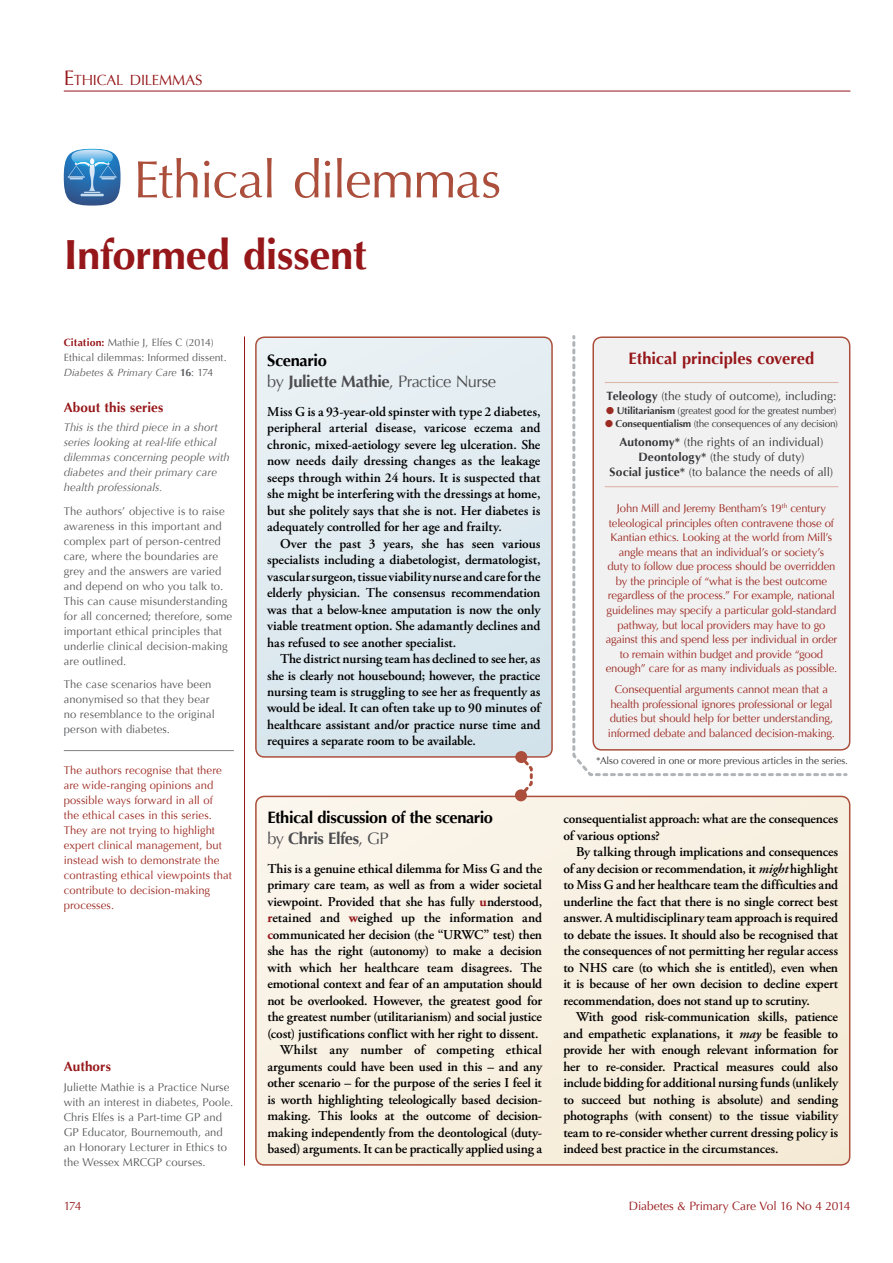
<style>
.page{position:relative;width:893px;height:1263px;background:#fff}
.page>*{position:absolute;margin:0;border:0;box-sizing:border-box;transform-origin:0 0}
.t1{font:52.5px "Optima";letter-spacing:-.03em;color:#ab4f3c}
.t2{font:700 42px "Optima";letter-spacing:-.01em;color:#96171a}
.t3{font:700 16.5px/21px "Optima";letter-spacing:-.025em;color:#000}
.t4{font:16.5px/21px "Optima";letter-spacing:-.03em;color:#4d4d4f}
.t5{font:700 16.5px "Optima";letter-spacing:-.005em;color:#96171a}
.t6{font:14.7px "Optima";letter-spacing:-.015em;color:#96171a}
.t7{font:600 13.5px/16.5px "Adobe Garamond Pro";letter-spacing:-.01em;color:#000;text-align:justify}
.t8{font:700 13.5px "Optima";letter-spacing:.01em;color:#96171a}
.t9{font:12px/15px "Optima";color:#363537;text-align:center}
.t10{font:12px "Optima";letter-spacing:-.01em;color:#96171a}
.t11{font:11.25px/14.5px "Optima";letter-spacing:-.01em;color:#9c2b22;text-align:center}
.t12{font:11.25px/15px "Optima";letter-spacing:.01em;color:#58595b}
.t13{font:italic 11.25px/15px "Optima";letter-spacing:.005em;color:#58595b}
.t14{font:10.5px/15px "Optima";letter-spacing:.005em;color:#58595b}
.t15{font:10.05px "Optima";letter-spacing:-.015em;color:#363537}
.s1{font-size:21px}
.s2{font-weight:700;color:#96171a}
.s3{font-style:italic}
.s4{font-weight:700}
.s5{color:#9c2b22}
.s6{font-weight:700;color:#000}
.s7{font-weight:400;color:#4d4d4f}
.s8{color:#4d4d4f}
.s9{font-family:"Adobe Garamond";font-style:italic}
</style>
<div class="page">
<hr style="left:64px;top:91px;width:786px;height:1px;background:#96171a">
<svg style="left:64px;top:149px;width:57px;height:57px;background:#5f95c4"></svg>
<svg style="left:80px;top:194px;width:24px;height:2px"></svg>
<hr style="left:64px;top:750px;width:170px;height:1px;background:#808285">
<svg style="left:258px;top:339px;width:292px;height:416px;background:#deeaef"></svg>
<div style="left:255px;top:336px;width:298px;height:422px;border:2px solid #ab4f3c;border-radius:9px"></div>
<hr style="left:244px;top:336px;width:1px;height:829px;background:#96171a">
<svg style="left:256px;top:796px;width:594px;height:369px;background:#f7efe0"></svg>
<div style="left:255px;top:796px;width:595px;height:369px;border:2px solid #ab4f3c;border-radius:9px"></div>
<svg style="left:518px;top:753px;width:16px;height:46px"></svg>
<div style="left:515px;top:789px;width:12px;height:12px;background:#ab4f3c;border-radius:50%"></div>
<div style="left:515px;top:751px;width:12px;height:12px;background:#ab4f3c;border-radius:50%"></div>
<svg style="left:572px;top:335px;width:277px;height:441px"></svg>
<p class="t6" style="left:64px;top:72px;width:140px"><span class="s1">E</span>THICAL DILEMMAS</p>
<h1 class="t1" style="left:133px;top:149px;width:370px">Ethical dilemmas</h1>
<h2 class="t2" style="left:64px;top:231px;width:305px">Informed dissent</h2>
<p class="t14" style="left:64px;top:335px;width:164px"><span class="s2">Citation:</span> Mathie J, Elfes C (2014)<br>Ethical dilemmas: Informed dissent.<br><span class="s3">Diabetes &amp; Primary Care</span> <span class="s4">16</span>: 174</p>
<p class="t8" style="left:64px;top:399px;width:101px">About this series</p>
<p class="t13" style="left:64px;top:420px;width:168px">This is the third piece in a short series looking at real-life ethical dilemmas concerning people with diabetes and their primary care health professionals.</p>
<p class="t12" style="left:64px;top:503px;width:170px">The authors’ objective is to raise awareness in this important and complex part of person-centred care, where the boundaries are grey and the answers are varied and depend on who you talk to.<br>This can cause misunderstanding for all concerned; therefore, some important ethical principles that underlie clinical decision-making are outlined.</p>
<p class="t12" style="left:64px;top:677px;width:153px">The case scenarios have been anonymised so that they bear no resemblance to the original person with diabetes.</p>
<p class="t11" style="left:64px;top:762px;width:170px;line-height:15px;text-align:left">The authors recognise that there are wide-ranging opinions and possible ways forward in all of<br>the ethical cases in this series.<br>They are not trying to highlight expert clinical management, but instead wish to demonstrate the contrasting ethical viewpoints that contribute to decision-making processes.</p>
<p class="t5" style="left:629px;top:349px;width:187px">Ethical principles covered</p>
<p class="t9" style="left:607px;top:389px;width:231px"><span class="s4">Teleology</span> (the study of outcome), including:</p>
<p class="t15" style="left:606px;top:404px;width:232px"><span class="s5">●</span> <span class="s4">Utilitarianism</span> (greatest good for the greatest number)</p>
<p class="t15" style="left:605px;top:418px;width:234px"><span class="s5">●</span> <span class="s4">Consequentialism</span> (the consequences of any decision)</p>
<p class="t9" style="left:610px;top:435px;width:225px"><span class="s4">Autonomy*</span> (the rights of an individual)<br><span class="s4">Deontology*</span> (the study of duty)<br><span class="s4">Social justice*</span> (to balance the needs of all)</p>
<p class="t11" style="left:606px;top:501px;width:233px">John Mill and Jeremy Bentham’s 19<sup>th</sup> century teleological principles often contravene those of Kantian ethics. Looking at the world from Mill’s angle means that an individual’s or society’s<br>duty to follow due process should be overridden by the principle of “what is the best outcome regardless of the process.” For example, national guidelines may specify a particular gold-standard pathway, but local providers may have to go against this and spend less per individual in order to remain within budget and provide “good enough” care for as many individuals as possible.</p>
<p class="t11" style="left:608px;top:682px;width:229px">Consequential arguments cannot mean that a health professional ignores professional or legal duties but should help for better understanding, informed debate and balanced decision-making.</p>
<p class="t15" style="left:596px;top:754px;width:253px">*Also covered in one or more previous articles in the series.</p>
<p class="t4" style="left:267px;top:350px;width:230px"><span class="s6">Scenario<br></span>by <span class="s4">Juliette Mathie</span>, Practice Nurse</p>
<p class="t7" style="left:267px;top:403px;width:275px">Miss G is a 93-year-old spinster with type 2 diabetes, peripheral arterial disease, varicose eczema and chronic, mixed-aetiology severe leg ulceration. She now needs daily dressing changes as the leakage seeps through within 24 hours. It is suspected that she might be interfering with the dressings at home, but she politely says that she is not. Her diabetes is adequately controlled for her age and frailty.</p>
<p class="t7" style="left:267px;top:535px;width:275px;text-indent:13px">Over the past 3 years, she has seen various specialists including a diabetologist, dermatologist, vascular surgeon, tissue viability nurse and care for the elderly physician. The consensus recommendation was that a below-knee amputation is now the only viable treatment option. She adamantly declines and has refused to see another specialist.</p>
<p class="t7" style="left:267px;top:651px;width:275px;text-indent:13px">The district nursing team has declined to see her, as she is clearly not housebound; however, the practice nursing team is struggling to see her as frequently as would be ideal. It can often take up to 90 minutes of healthcare assistant and/or practice nurse time and requires a separate room to be available.</p>
<p class="t3" style="left:267px;top:807px;width:227px">Ethical discussion of the scenario <span class="s7">by</span> <span class="s8">Chris Elfes</span><span class="s7">, GP</span></p>
<p class="t7" style="left:267px;top:860px;width:276px;text-align:right">This is a genuine ethical dilemma for Miss G and the primary care team, as well as from a wider societal viewpoint. Provided that she has fully <span class="s2">u</span>nderstood, <span class="s2">r</span>etained and <span class="s2">w</span>eighed up the information and <span class="s2">c</span>ommunicated her decision (the “URWC” test) then she has the right (autonomy) to make a decision with which her healthcare team disagrees. The emotional context and fear of an amputation should not be overlooked. However, the greatest good for the greatest number (utilitarianism) and social justice (cost) justifications conflict with her right to dissent.<br>Whilst any number of competing ethical arguments could have been used in this – and any other scenario – for the purpose of the series I feel it is worth highlighting teleologically based decision&shy;making. This looks at the outcome of decision&shy;making independently from the deontological (duty&shy;based) arguments. It can be practically applied using a</p>
<p class="t7" style="left:563px;top:811px;width:276px">consequentialist approach: what are the consequences of various options?</p>
<p class="t7" style="left:563px;top:844px;width:276px;text-indent:13px">By talking through implications and consequences of any decision or recommendation, it <span class="s9">might</span> highlight to Miss G and her healthcare team the difficulties and underline the fact that there is no single correct best answer. A multidisciplinary team approach is required to debate the issues. It should also be recognised that the consequences of not permitting her regular access to NHS care (to which she is entitled), even when it is because of her own decision to decline expert recommendation, does not stand up to scrutiny.</p>
<p class="t7" style="left:563px;top:1009px;width:276px;text-indent:13px">With good risk-communication skills, patience and empathetic explanations, it <span class="s9">may</span> be feasible to provide her with enough relevant information for her to re-consider. Practical measures could also include bidding for additional nursing funds (unlikely to succeed but nothing is absolute) and sending photographs (with consent) to the tissue viability team to re-consider whether current dressing policy is indeed best practice in the circumstances.</p>
<p class="t8" style="left:64px;top:1059px;width:49px">Authors</p>
<p class="t12" style="left:64px;top:1079px;width:171px">Juliette Mathie is a Practice Nurse with an interest in diabetes, Poole.<br>Chris Elfes is a Part-time GP and<br>GP Educator, Bournemouth, and an Honorary Lecturer in Ethics to the Wessex MRCGP courses.</p>
<p class="t10" style="left:64px;top:1199px;width:19px">174</p>
<p class="t10" style="left:629px;top:1199px;width:223px">Diabetes &amp; Primary Care Vol 16 No 4 2014</p>
</div>
